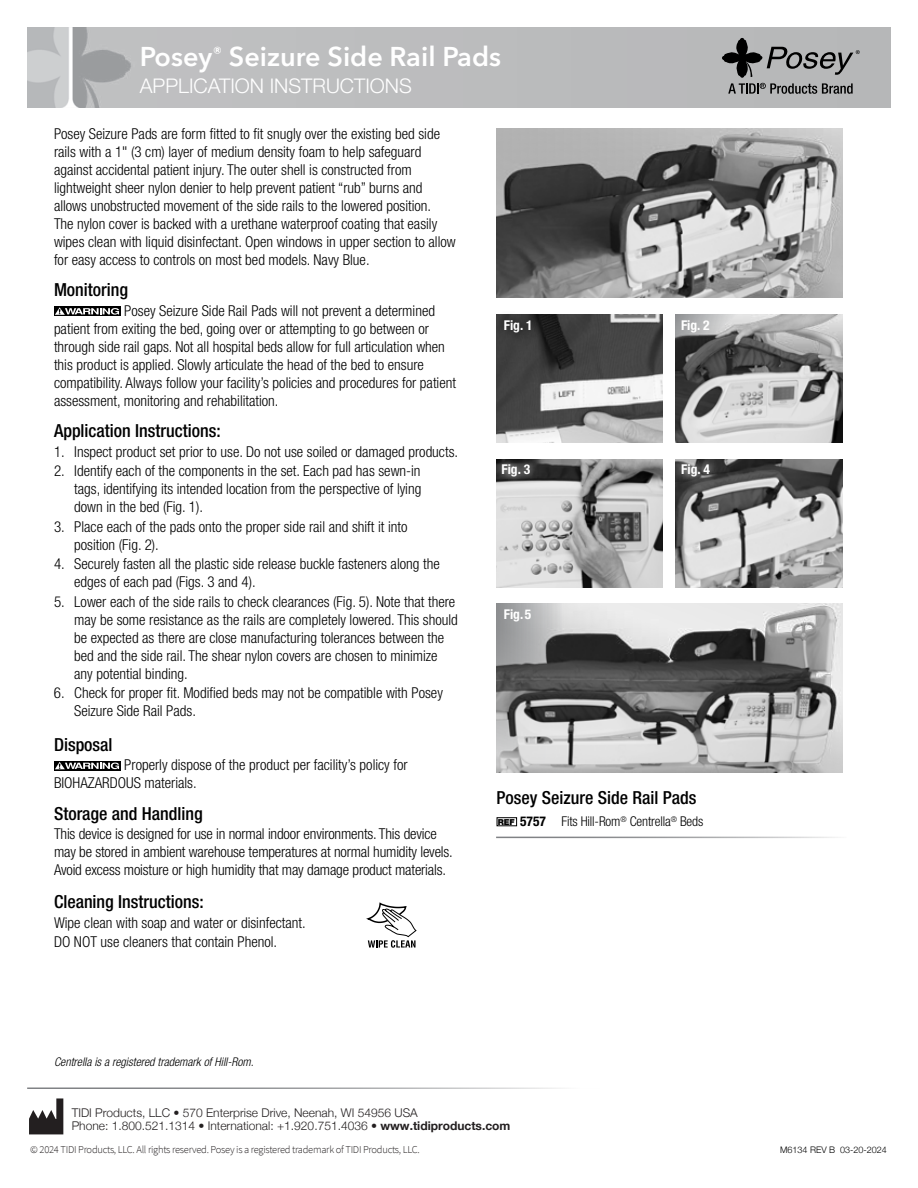
<style>
.page{position:relative;width:918px;height:1188px;background:#fff}
.page>*{position:absolute;margin:0;border:0;box-sizing:border-box;transform-origin:0 0}
.t1{font:600 27px "Avenir Next LT Pro";color:#fff}
.t2{font:300 20.25px "Helvetica Neue LT Std";color:#fff}
.t3{font:500 condensed 18px "Helvetica Neue LT Std";color:#000}
.t4{font:300 condensed 15px/18px "Helvetica Neue LT Std";color:#000}
.t5{font:300 condensed 13.5px "Helvetica Neue LT Std";letter-spacing:-.01em;color:#000}
.t6{font:700 condensed 13.5px "Helvetica Neue LT Std";color:#fff}
.t7{font:300 12px/13.8px "Helvetica Neue";color:#231f20}
.t8{font:italic 300 condensed 12px "Helvetica Neue LT Std";color:#000}
.t9{font:300 10.5px "Source Sans Pro";letter-spacing:-.025em;color:#231f20}
.t10{font:300 9px "Helvetica Neue";color:#000}
.s1{font-weight:900;font-stretch:normal;font-size:8.25px}
.s2{font-weight:700}
</style>
<div class="page">
<hr style="left:27px;top:1088px;width:574px;height:1px;background:#808285">
<img style="left:497px;top:129px;width:346px;height:169px">
<div style="left:54px;top:306px;width:67px;height:10px;background:#000"></div>
<svg style="left:55px;top:307px;width:64px;height:8px"></svg>
<div style="left:54px;top:761px;width:67px;height:9px;background:#070707"></div>
<svg style="left:55px;top:762px;width:64px;height:7px"></svg>
<div style="left:497px;top:817px;width:20px;height:9px;border:1px solid #000"></div>
<img style="left:675px;top:459px;width:167px;height:128px">
<svg style="left:675px;top:459px;width:43px;height:27px"></svg>
<img style="left:675px;top:314px;width:167px;height:129px">
<img style="left:496px;top:314px;width:167px;height:129px">
<div style="left:495px;top:311px;width:45px;height:30px;background:#000;opacity:.75"></div>
<img style="left:497px;top:604px;width:346px;height:168px">
<img style="left:496px;top:459px;width:167px;height:128px">
<svg style="left:496px;top:459px;width:43px;height:27px"></svg>
<img style="left:27px;top:27px;width:864px;height:81px">
<svg style="left:366px;top:902px;width:51px;height:46px"></svg>
<hr style="left:496px;top:837px;width:351px;height:1px;background:#808285">
<svg style="left:722px;top:38px;width:138px;height:56px;background:#8d8e8e"></svg>
<svg style="left:29px;top:1098px;width:34px;height:36px"></svg>
<h1 class="t1" style="left:140px;top:41px;width:363px">Posey<sup>®</sup> Seizure Side Rail Pads</h1>
<h2 class="t2" style="left:140px;top:74px;width:274px">APPLICATION INSTRUCTIONS</h2>
<p class="t4" style="left:54px;top:125px;width:403px">Posey Seizure Pads are form fitted to fit snugly over the existing bed side rails with a 1" (3 cm) layer of medium density foam to help safeguard against accidental patient injury. The outer shell is constructed from lightweight sheer nylon denier to help prevent patient “rub” burns and allows unobstructed movement of the side rails to the lowered position.<br>The nylon cover is backed with a urethane waterproof coating that easily wipes clean with liquid disinfectant. Open windows in upper section to allow for easy access to controls on most bed models. Navy Blue.</p>
<p class="t3" style="left:54px;top:279px;width:76px">Monitoring</p>
<p class="t4" style="left:54px;top:302px;width:404px;text-indent:70px">Posey Seizure Side Rail Pads will not prevent a determined patient from exiting the bed, going over or attempting to go between or through side rail gaps. Not all hospital beds allow for full articulation when this product is applied. Slowly articulate the head of the bed to ensure compatibility. Always follow your facility’s policies and procedures for patient assessment, monitoring and rehabilitation.</p>
<p class="t3" style="left:54px;top:420px;width:168px">Application Instructions:</p>
<p class="t4" style="left:54px;top:443px;width:406px">1. Inspect product set prior to use. Do not use soiled or damaged products.</p>
<p class="t4" style="left:74px;top:462px;width:349px;text-align:justify;text-indent:-20px">2. Identify each of the components in the set. Each pad has sewn-in tags, identifying its intended location from the perspective of lying down in the bed (Fig. 1).</p>
<p class="t4" style="left:74px;top:518px;width:335px;text-indent:-20px">3. Place each of the pads onto the proper side rail and shift it into position (Fig. 2).</p>
<p class="t4" style="left:74px;top:555px;width:367px;text-indent:-20px">4. Securely fasten all the plastic side release buckle fasteners along the edges of each pad (Figs. 3 and 4).</p>
<p class="t4" style="left:74px;top:593px;width:385px;text-indent:-20px">5. Lower each of the side rails to check clearances (Fig. 5). Note that there may be some resistance as the rails are completely lowered. This should be expected as there are close manufacturing tolerances between the bed and the side rail. The shear nylon covers are chosen to minimize any potential binding.</p>
<p class="t4" style="left:74px;top:684px;width:370px;text-indent:-20px">6. Check for proper fit. Modified beds may not be compatible with Posey<br>Seizure Side Rail Pads.</p>
<p class="t3" style="left:54px;top:734px;width:60px">Disposal</p>
<p class="t4" style="left:54px;top:756px;width:355px;text-indent:70px">Properly dispose of the product per facility’s policy for<br>BIOHAZARDOUS materials.</p>
<p class="t3" style="left:54px;top:803px;width:150px">Storage and Handling</p>
<p class="t4" style="left:54px;top:825px;width:400px">This device is designed for use in normal indoor environments. This device may be stored in ambient warehouse temperatures at normal humidity levels.<br>Avoid excess moisture or high humidity that may damage product materials.</p>
<p class="t3" style="left:54px;top:891px;width:151px">Cleaning Instructions:</p>
<p class="t4" style="left:54px;top:913px;width:253px;line-height:19.5px">Wipe clean with soap and water or disinfectant.<br>DO NOT use cleaners that contain Phenol.</p>
<p class="t6" style="left:504px;top:317px;width:30px">Fig. 1</p>
<p class="t6" style="left:681px;top:317px;width:30px">Fig. 2</p>
<p class="t6" style="left:501px;top:461px;width:30px">Fig. 3</p>
<p class="t6" style="left:504px;top:606px;width:29px">Fig. 5</p>
<p class="t6" style="left:681px;top:461px;width:30px">Fig. 4</p>
<p class="t3" style="left:497px;top:787px;width:201px">Posey Seizure Side Rail Pads</p>
<p class="t5" style="left:498px;top:814px;width:207px"><span class="s1">REF</span> <span class="s2">5757</span> Fits Hill-Rom<sup>®</sup> Centrella<sup>®</sup> Beds</p>
<p class="t8" style="left:54px;top:1055px;width:201px">Centrella is a registered trademark of Hill-Rom.</p>
<p class="t7" style="left:72px;top:1104px;width:440px">TIDI Products, LLC • 570 Enterprise Drive, Neenah, WI 54956 USA<br>Phone: 1.800.521.1314 • International: +1.920.751.4036 • <span class="s2">www.tidiproducts.com</span></p>
<p class="t9" style="left:30px;top:1143px;width:391px">© 2024 TIDI Products, LLC. All rights reserved. Posey is a registered trademark of TIDI Products, LLC.</p>
<p class="t10" style="left:780px;top:1143px;width:108px">M6134 REV B 03-20-2024</p>
</div>
